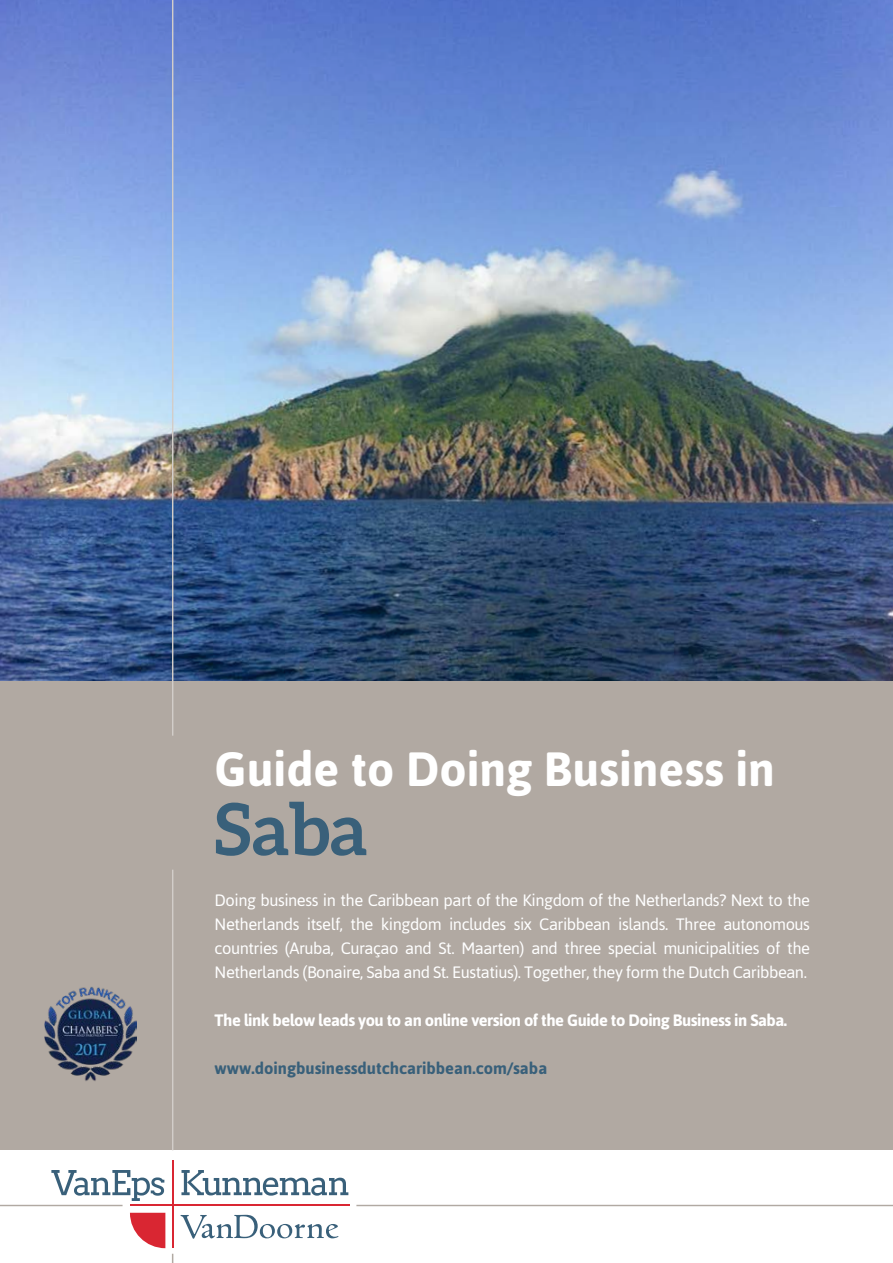
<style>
.page{position:relative;width:893px;height:1263px;background:#fff}
.page>*{position:absolute;margin:0;border:0;box-sizing:border-box;transform-origin:0 0}
.t1{font:700 72px "Aleo";color:#39607a}
.t2{font:700 48px "Asap";color:#fff}
.t3{font:16.5px/24px "Asap";letter-spacing:-.03em;color:#fff;text-align:justify}
.t4{font:700 16.5px "Asap";letter-spacing:-.03em;color:#fff}
.t5{font:700 16.5px "Asap";color:#39607a}
</style>
<div class="page">
<div style="left:0;top:680px;width:893px;height:470px;background:#b1a9a2"></div>
<img style="left:0;top:0;width:893px;height:680px">
<svg style="left:181px;top:1170px;width:167px;height:26px"></svg>
<svg style="left:51px;top:1170px;width:113px;height:31px"></svg>
<svg style="left:130px;top:1213px;width:35px;height:35px"></svg>
<svg style="left:181px;top:1215px;width:157px;height:24px"></svg>
<hr style="left:172px;top:1160px;width:1px;height:88px;background:#d92632">
<hr style="left:130px;top:1205px;width:219px;height:1px;background:#d92632">
<hr style="left:0;top:1205px;width:123px;height:1px;background:#b1a9a2">
<img style="left:44px;top:987px;width:92px;height:94px">
<hr style="left:172px;top:0;width:1px;height:736px;background:#d2cdc9">
<hr style="left:172px;top:870px;width:1px;height:280px;background:#d2cdc9">
<hr style="left:356px;top:1205px;width:537px;height:1px;background:#b1a9a2">
<h2 class="t2" style="left:215px;top:737px;width:562px">Guide to Doing Business in</h2>
<h1 class="t1" style="left:215px;top:788px;width:154px">Saba</h1>
<p class="t3" style="left:215px;top:888px;width:597px">Doing business in the Caribbean part of the Kingdom of the Netherlands? Next to the Netherlands itself, the kingdom includes six Caribbean islands. Three autonomous countries (Aruba, Curaçao and St. Maarten) and three special municipalities of the Netherlands (Bonaire, Saba and St. Eustatius). Together, they form the Dutch Caribbean.</p>
<p class="t4" style="left:215px;top:1009px;width:574px">The link below leads you to an online version of the Guide to Doing Business in Saba.</p>
<p class="t5" style="left:215px;top:1057px;width:334px">www.doingbusinessdutchcaribbean.com/saba</p>
</div>
